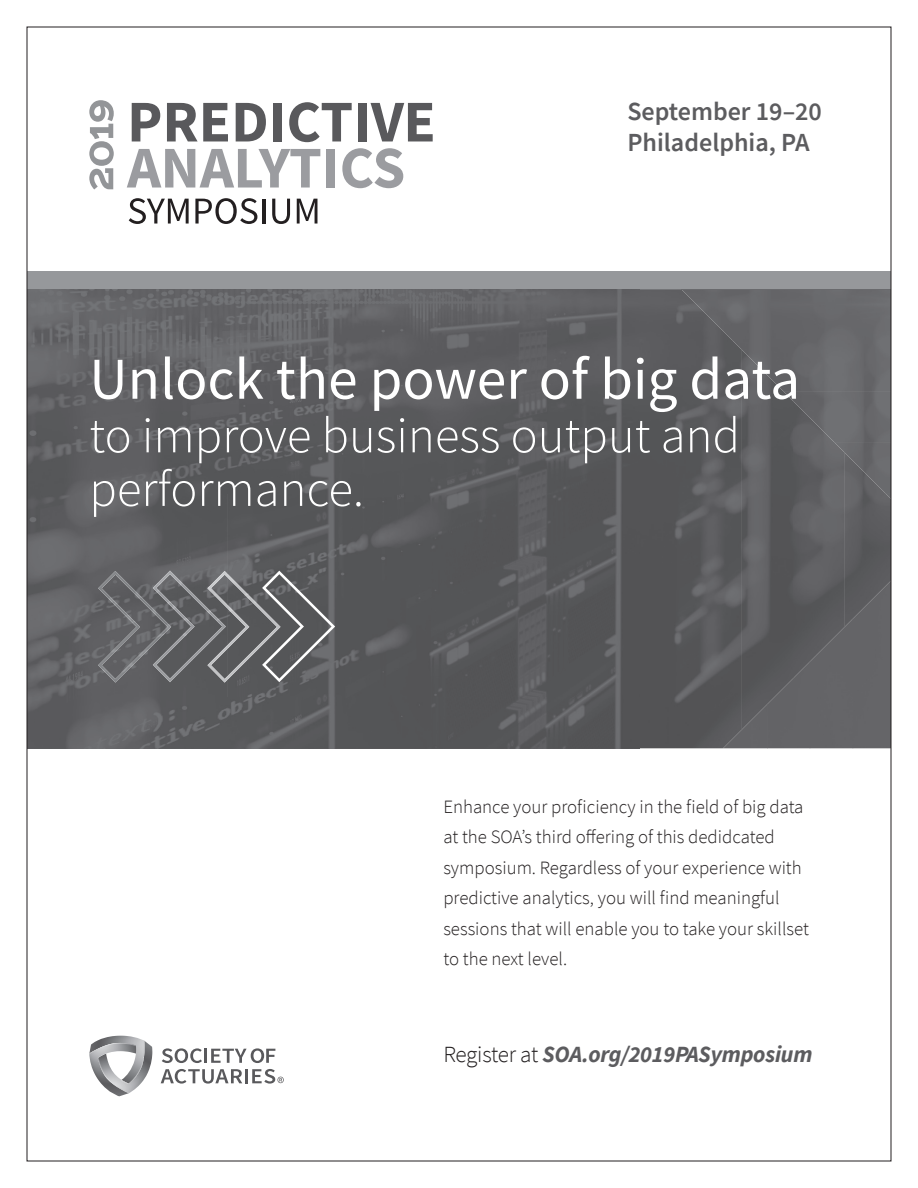
<style>
.page{position:relative;width:918px;height:1188px;background:#fff}
.page>*{position:absolute;margin:0;border:0;box-sizing:border-box;transform-origin:0 0}
.t1{font:59.4px "Source Sans Pro";color:#fff}
.t2{font:300 50.7px/53.6px "Source Sans Pro";color:#fff}
.t3{font:600 26.1px/31.3px "Source Sans Pro";color:#5c5c5f}
.t4{font:italic 700 23.1px "Source Sans Pro";letter-spacing:-.01em;color:#5c5c5f}
.t5{font:300 18.9px/30.5px "Source Sans Pro";color:#231f20}
.s1{font-weight:300;font-style:normal;color:#231f20}
</style>
<div class="page">
<svg style="left:89px;top:100px;width:25px;height:89px"></svg>
<svg style="left:132px;top:103px;width:28px;height:38px"></svg>
<svg style="left:167px;top:103px;width:61px;height:38px"></svg>
<svg style="left:236px;top:103px;width:30px;height:38px"></svg>
<div style="left:273px;top:103px;width:9px;height:38px;background:#59595c"></div>
<svg style="left:289px;top:102px;width:63px;height:40px"></svg>
<div style="left:358px;top:103px;width:8px;height:38px;background:#59595c"></div>
<svg style="left:371px;top:103px;width:62px;height:38px"></svg>
<svg style="left:127px;top:149px;width:193px;height:39px"></svg>
<div style="left:326px;top:149px;width:9px;height:39px;background:#9b9ca0"></div>
<svg style="left:342px;top:148px;width:61px;height:40px"></svg>
<svg style="left:129px;top:198px;width:60px;height:26px"></svg>
<svg style="left:195px;top:198px;width:62px;height:26px"></svg>
<hr style="left:262px;top:199px;width:3px;height:25px;background:#231f20">
<svg style="left:272px;top:199px;width:18px;height:25px"></svg>
<svg style="left:297px;top:199px;width:20px;height:25px"></svg>
<div style="left:27px;top:271px;width:864px;height:18px;background:#96989b"></div>
<img style="left:29px;top:289px;width:712px;height:459px">
<img style="left:741px;top:392px;width:52px;height:312px">
<img style="left:793px;top:443px;width:51px;height:218px">
<img style="left:844px;top:493px;width:9px;height:125px">
<img style="left:682px;top:289px;width:207px;height:51px">
<img style="left:732px;top:340px;width:157px;height:52px">
<img style="left:783px;top:391px;width:106px;height:52px">
<div style="left:834px;top:442px;width:55px;height:51px;background:#68686b"></div>
<img style="left:853px;top:493px;width:36px;height:255px">
<img style="left:810px;top:618px;width:43px;height:130px">
<img style="left:767px;top:661px;width:43px;height:87px">
<img style="left:723px;top:704px;width:44px;height:44px">
<svg style="left:162px;top:1048px;width:113px;height:15px"></svg>
<svg style="left:161px;top:1069px;width:81px;height:15px"></svg>
<hr style="left:245px;top:1069px;width:3px;height:14px;background:#59595c">
<svg style="left:252px;top:1069px;width:32px;height:15px"></svg>
<svg style="left:89px;top:1036px;width:63px;height:60px"></svg>
<img style="left:98px;top:571px;width:73px;height:112px">
<img style="left:153px;top:571px;width:54px;height:111px">
<img style="left:207px;top:571px;width:74px;height:112px">
<svg style="left:262px;top:571px;width:73px;height:111px;background:#6b6b6d"></svg>
<h3 class="t3" style="left:627px;top:95px;width:196px">September 19–20<br>Philadelphia, PA</h3>
<h1 class="t1" style="left:89px;top:341px;width:712px">Unlock the power of big data</h1>
<h2 class="t2" style="left:89px;top:409px;width:652px">to improve business output and performance.</h2>
<p class="t5" style="left:443px;top:792px;width:367px">Enhance your proficiency in the field of big data at the SOA’s third offering of this dedidcated symposium. Regardless of your experience with predictive analytics, you will find meaningful sessions that will enable you to take your skillset to the next level.</p>
<p class="t4" style="left:443px;top:1039px;width:371px"><span class="s1">Register at</span> SOA.org/2019PASymposium</p>
</div>
